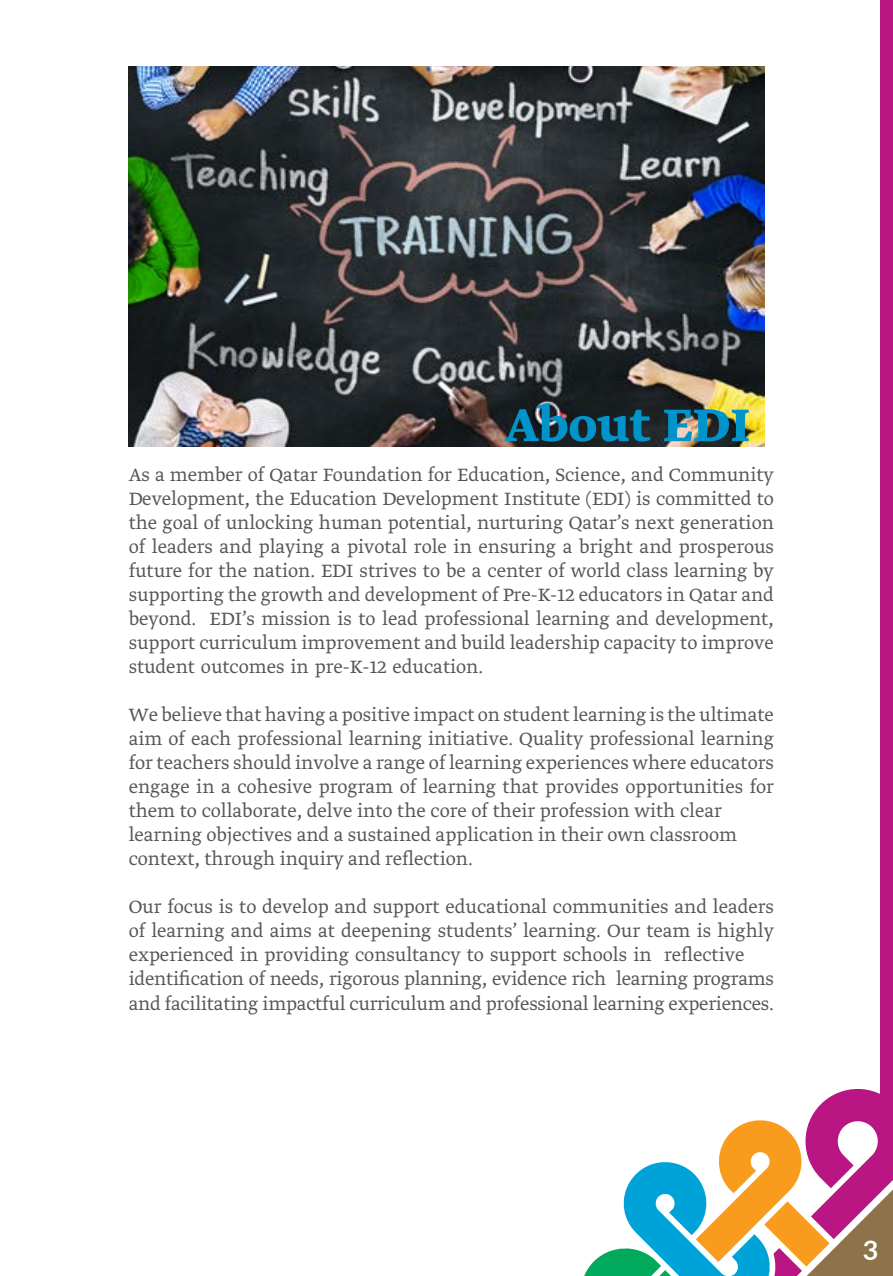
<style>
.page{position:relative;width:893px;height:1276px;background:#fff}
.page>*{position:absolute;margin:0;border:0;box-sizing:border-box;transform-origin:0 0}
.t1{font:700 54px "Greta Arabic";color:#0094ca}
.t2{font:700 27px "Lato";color:#fff}
.t3{font:300 21px/24px "Greta Arabic";color:#54565a}
</style>
<div class="page">
<svg style="left:584px;top:1089px;width:309px;height:187px"></svg>
<div style="left:880px;top:0;width:13px;height:1115px;background:#b91583"></div>
<img style="left:129px;top:66px;width:635px;height:380px">
<h1 class="t1" style="left:505px;top:391px;width:247px">About EDI</h1>
<p class="t3" style="left:129px;top:462px;width:647px;text-align:justify">As a member of Qatar Foundation for Education, Science, and Community Development, the Education Development Institute (EDI) is committed to the goal of unlocking human potential, nurturing Qatar’s next generation of leaders and playing a pivotal role in ensuring a bright and prosperous future for the nation. EDI strives to be a center of world class learning by supporting the growth and development of Pre-K-12 educators in Qatar and beyond. EDI’s mission is to lead professional learning and development, support curriculum improvement and build leadership capacity to improve student outcomes in pre-K-12 education.</p>
<p class="t3" style="left:129px;top:702px;width:647px">We believe that having a positive impact on student learning is the ultimate aim of each professional learning initiative. Quality professional learning for teachers should involve a range of learning experiences where educators engage in a cohesive program of learning that provides opportunities for them to collaborate, delve into the core of their profession with clear learning objectives and a sustained application in their own classroom context, through inquiry and reflection.</p>
<p class="t3" style="left:129px;top:893px;width:647px">Our focus is to develop and support educational communities and leaders of learning and aims at deepening students’ learning. Our team is highly experienced in providing consultancy to support schools in reflective identification of needs, rigorous planning, evidence rich learning programs and facilitating impactful curriculum and professional learning experiences.</p>
<p class="t2" style="left:863px;top:1230px;width:17px">3</p>
</div>
